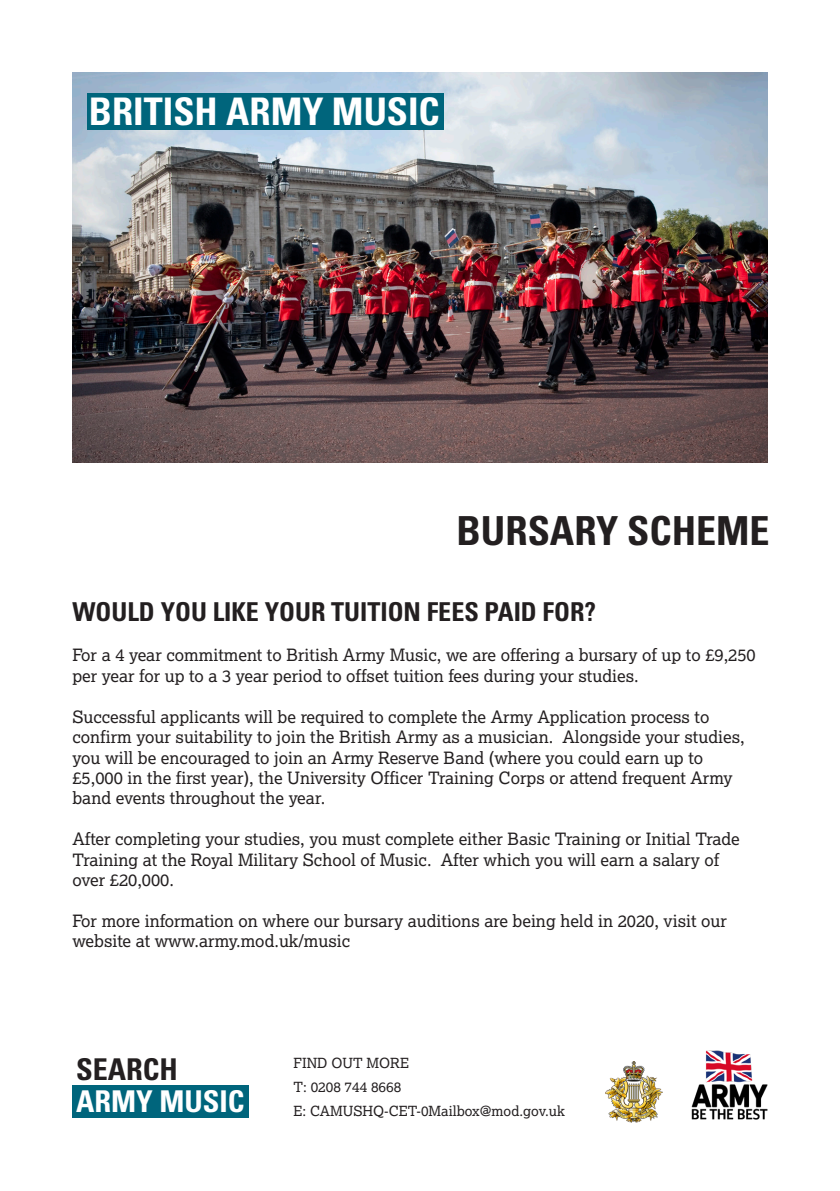
<style>
.page{position:relative;width:840px;height:1191px;background:#fff}
.page>*{position:absolute;margin:0;border:0;box-sizing:border-box;transform-origin:0 0}
.t1{font:700 condensed 40px "Univers";color:#231f20}
.t2{font:700 condensed 38px "Univers";color:#fff}
.t3{font:700 condensed 30px "Univers";color:#fff}
.t4{font:700 condensed 30px "Univers";color:#231f20}
.t5{font:700 condensed 26px "Univers";color:#231f20}
.t6{font:17px/20.4px "Lexia Da Ma";color:#231f20}
.t7{font:14px "Lexia Da Ma";color:#231f20}
</style>
<div class="page">
<img style="left:72px;top:72px;width:695px;height:390px">
<div style="left:87px;top:93px;width:356px;height:37px;background:#00657c"></div>
<img style="left:691px;top:1050px;width:77px;height:70px">
<img style="left:605px;top:1061px;width:56px;height:61px">
<div style="left:72px;top:1085px;width:176px;height:33px;background:#00657c"></div>
<p class="t2" style="left:89px;top:88px;width:352px">BRITISH ARMY MUSIC</p>
<p class="t1" style="left:456px;top:506px;width:314px">BURSARY SCHEME</p>
<p class="t5" style="left:72px;top:595px;width:525px">WOULD YOU LIKE YOUR TUITION FEES PAID FOR?</p>
<p class="t6" style="left:72px;top:645px;width:684px">For a 4 year commitment to British Army Music, we are offering a bursary of up to £9,250 per year for up to a 3 year period to offset tuition fees during your studies.</p>
<p class="t6" style="left:72px;top:706px;width:638px">Successful applicants will be required to complete the Army Application process to</p>
<p class="t6" style="left:72px;top:727px;width:673px">confirm your suitability to join the British Army as a musician. Alongside your studies,</p>
<p class="t6" style="left:72px;top:747px;width:632px">you will be encouraged to join an Army Reserve Band (where you could earn up to</p>
<p class="t6" style="left:72px;top:767px;width:661px">£5,000 in the first year), the University Officer Training Corps or attend frequent Army</p>
<p class="t6" style="left:72px;top:788px;width:254px">band events throughout the year.</p>
<p class="t6" style="left:72px;top:829px;width:668px">After completing your studies, you must complete either Basic Training or Initial Trade</p>
<p class="t6" style="left:72px;top:849px;width:648px">Training at the Royal Military School of Music. After which you will earn a salary of</p>
<p class="t6" style="left:72px;top:869px;width:103px">over £20,000.</p>
<p class="t6" style="left:72px;top:910px;width:655px">For more information on where our bursary auditions are being held in 2020, visit our website at www.army.mod.uk/music</p>
<p class="t4" style="left:76px;top:1051px;width:103px">SEARCH</p>
<p class="t3" style="left:76px;top:1083px;width:170px">ARMY MUSIC</p>
<p class="t7" style="left:293px;top:1055px;width:117px">FIND OUT MORE</p>
<p class="t7" style="left:293px;top:1079px;width:109px">T: 0208 744 8668</p>
<p class="t7" style="left:293px;top:1103px;width:273px">E: CAMUSHQ-CET-0Mailbox@mod.gov.uk</p>
</div>
